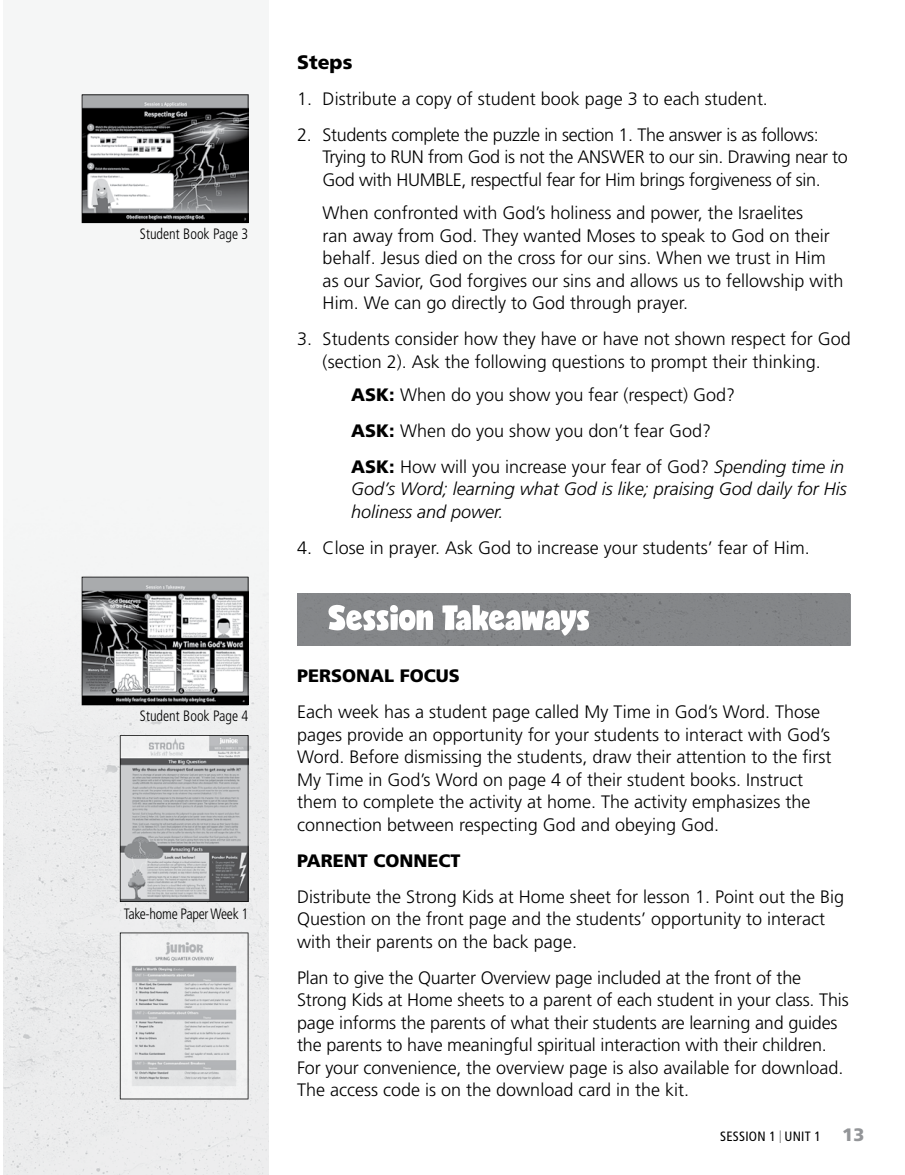
<style>
.page{position:relative;width:905px;height:1175px;background:#fff}
.page>*{position:absolute;margin:0;border:0;box-sizing:border-box;transform-origin:0 0}
.t1{font:900 19.5px "Frutiger LT Std";color:#000}
.t2{font:300 18px/22.5px "Frutiger LT Std";color:#000}
.t3{font:300 18px/22.5px "Frutiger LT Std";letter-spacing:-.02em;color:#000}
.t4{font:italic 300 18px/22.5px "Frutiger LT Std";color:#000}
.t5{font:900 18px "Frutiger LT Std";color:#000}
.t6{font:300 condensed 15px "Frutiger LT Std";color:#000;scale:.95 1}
.t7{font:300 condensed 15px "Frutiger LT Std";letter-spacing:-.02em;color:#000;scale:.95 1}
.t8{font:condensed 13.5px "Frutiger LT Std";letter-spacing:.02em;color:#000}
.s1{font-weight:900}
.s2{font-style:italic}
.s3{font-size:18px}
.s4{font-weight:900;font-stretch:normal;font-size:18px;color:#939598}
</style>
<div class="page">
<img style="left:3px;top:94px;width:266px;height:1080px">
<svg style="left:82px;top:94px;width:166px;height:129px"></svg>
<hr style="left:849px;top:594px;width:2px;height:52px;background:#8a8c8f">
<div style="left:297px;top:594px;width:552px;height:52px;background:#848688"></div>
<svg style="left:328px;top:605px;width:261px;height:30px"></svg>
<svg style="left:82px;top:576px;width:166px;height:129px"></svg>
<svg style="left:120px;top:735px;width:128px;height:167px;background:#b1b2b4"></svg>
<svg style="left:120px;top:932px;width:128px;height:167px"></svg>
<p class="t6" style="left:140px;top:225px;width:116px">Student Book Page 3</p>
<p class="t6" style="left:140px;top:707px;width:116px">Student Book Page 4</p>
<p class="t7" style="left:124px;top:905px;width:133px">Take-home Paper Week 1</p>
<p class="t1" style="left:297px;top:50px;width:57px">Steps</p>
<p class="t2" style="left:297px;top:87px;width:472px">1. Distribute a copy of student book page 3 to each student.</p>
<p class="t3" style="left:323px;top:123px;width:527px;text-indent:-26px">2. Students complete the puzzle in section 1. The answer is as follows:<br>Trying to RUN from God is not the ANSWER to our sin. Drawing near to<br>God with HUMBLE, respectful fear for Him brings forgiveness of sin.</p>
<p class="t2" style="left:323px;top:202px;width:522px">When confronted with God’s holiness and power, the Israelites<br>ran away from God. They wanted Moses to speak to God on their behalf. Jesus died on the cross for our sins. When we trust in Him as our Savior, God forgives our sins and allows us to fellowship with Him. We can go directly to God through prayer.</p>
<p class="t2" style="left:297px;top:328px;width:555px;text-align:center">3. Students consider how they have or have not shown respect for God (section 2). Ask the following questions to prompt their thinking.</p>
<p class="t2" style="left:351px;top:377px;width:494px;line-height:36px"><span class="s1">ASK:</span> When do you show you fear (respect) God?<br><span class="s1">ASK:</span> When do you show you don’t fear God?<br><span class="s1">ASK:</span> How will you increase your fear of God? <span class="s2">Spending time in</span></p>
<p class="t4" style="left:351px;top:478px;width:497px">God’s Word; learning what God is like; praising God daily for His holiness and power.</p>
<p class="t2" style="left:297px;top:537px;width:514px">4. Close in prayer. Ask God to increase your students’ fear of Him.</p>
<p class="t5" style="left:297px;top:665px;width:164px">PERSONAL FOCUS</p>
<p class="t2" style="left:297px;top:701px;width:536px">Each week has a student page called My Time in God’s Word. Those pages provide an opportunity for your students to interact with God’s Word. Before dismissing the students, draw their attention to the first My Time in God’s Word on page 4 of their student books. Instruct them to complete the activity at home. The activity emphasizes the connection between respecting God and obeying God.</p>
<p class="t5" style="left:297px;top:849px;width:165px">PARENT CONNECT</p>
<p class="t2" style="left:297px;top:885px;width:548px">Distribute the Strong Kids at Home sheet for lesson 1. Point out the Big<br>Question on the front page and the students’ opportunity to interact with their parents on the back page.</p>
<p class="t2" style="left:297px;top:966px;width:553px">Plan to give the Quarter Overview page included at the front of the Strong Kids at Home sheets to a parent of each student in your class. This page informs the parents of what their students are learning and guides the parents to have meaningful spiritual interaction with their children.<br>For your convenience, the overview page is also available for download.<br>The access code is on the download card in the kit.</p>
<p class="t8" style="left:720px;top:1128px;width:146px">SESSION 1 <span class="s3">I</span> UNIT 1 <span class="s4">13</span></p>
</div>
